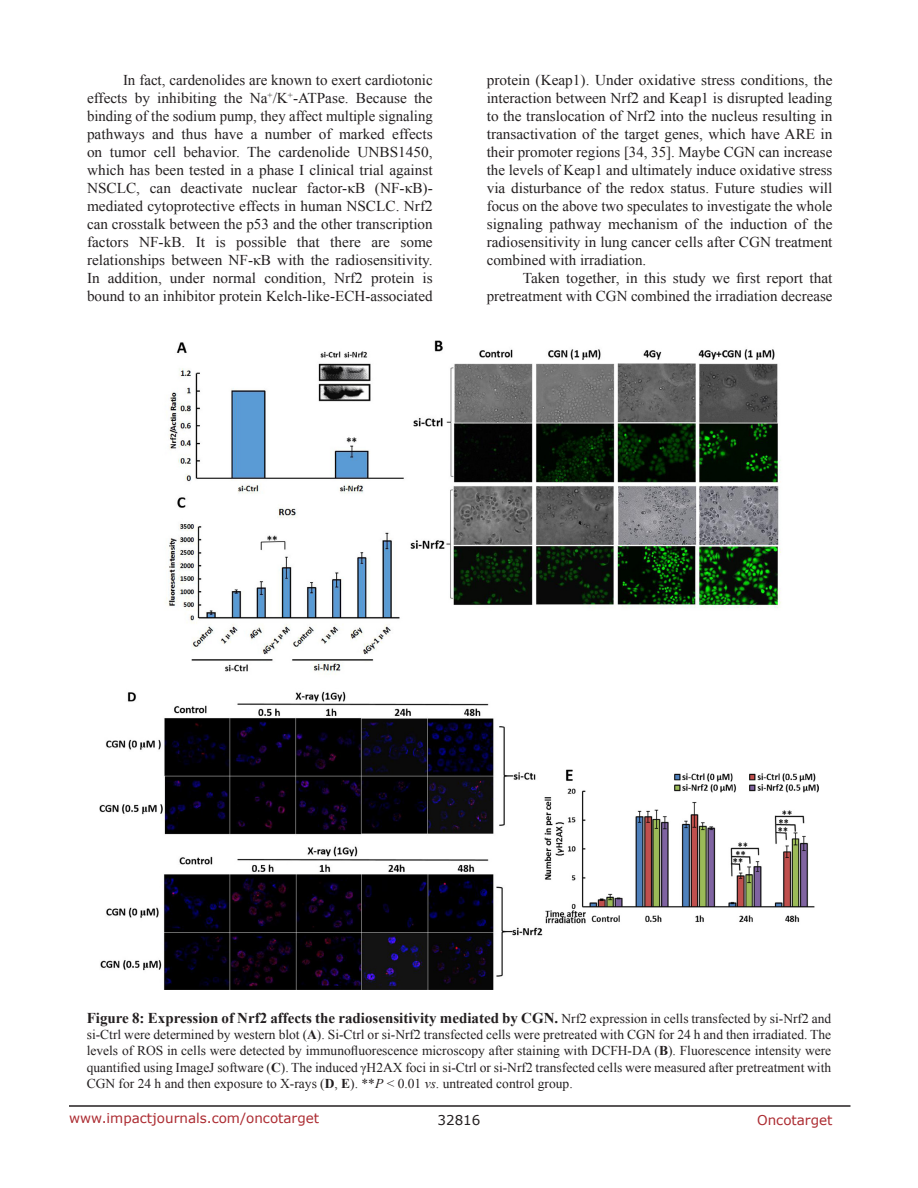
<style>
.page{position:relative;width:918px;height:1188px;background:#fff}
.page>*{position:absolute;margin:0;border:0;box-sizing:border-box;transform-origin:0 0}
.BodyText{font:15px/18px "Times New Roman";color:#231f20;text-align:justify}
.FigureText{font:700 15px "Times New Roman";color:#231f20}
.FigureText-2{font:13.5px/16.2px "Times New Roman";color:#231f20;text-align:justify}
.t1{font:13.5px "Verdana";color:#ac2b31}
.t2{font:13.5px "Verdana";color:#231f20}
.s1{font-weight:400;font-size:13.5px}
.s2{font-weight:700}
.s3{font-style:italic}
</style>
<div class="page">
<hr style="left:69px;top:1105px;width:781px;height:2px;background:#231f20">
<img style="left:100px;top:340px;width:718px;height:650px">
<p class="BodyText" style="left:87px;top:71px;width:347px;text-indent:36px">In fact, cardenolides are known to exert cardiotonic effects by inhibiting the Na<sup>+</sup>/K<sup>+</sup>-ATPase. Because the binding of the sodium pump, they affect multiple signaling pathways and thus have a number of marked effects on tumor cell behavior. The cardenolide UNBS1450, which has been tested in a phase I clinical trial against NSCLC, can deactivate nuclear factor-κB (NF-κB)- mediated cytoprotective effects in human NSCLC. Nrf2 can crosstalk between the p53 and the other transcription factors NF-kB. It is possible that there are some relationships between NF-κB with the radiosensitivity.<br>In addition, under normal condition, Nrf2 protein is bound to an inhibitor protein Kelch-like-ECH-associated</p>
<p class="BodyText" style="left:487px;top:71px;width:347px">protein (Keap1). Under oxidative stress conditions, the interaction between Nrf2 and Keap1 is disrupted leading to the translocation of Nrf2 into the nucleus resulting in transactivation of the target genes, which have ARE in their promoter regions [34, 35]. Maybe CGN can increase the levels of Keap1 and ultimately induce oxidative stress via disturbance of the redox status. Future studies will focus on the above two speculates to investigate the whole signaling pathway mechanism of the induction of the radiosensitivity in lung cancer cells after CGN treatment combined with irradiation.</p>
<p class="BodyText" style="left:487px;top:269px;width:347px;text-align:right">Taken together, in this study we first report that pretreatment with CGN combined the irradiation decrease</p>
<p class="FigureText" style="left:87px;top:1008px;width:746px">Figure 8: Expression of Nrf2 affects the radiosensitivity mediated by CGN. <span class="s1">Nrf2 expression in cells transfected by si-Nrf2 and</span></p>
<p class="FigureText-2" style="left:87px;top:1026px;width:746px">si-Ctrl were determined by western blot (<span class="s2">A</span>). Si-Ctrl or si-Nrf2 transfected cells were pretreated with CGN for 24 h and then irradiated. The levels of ROS in cells were detected by immunofluorescence microscopy after staining with DCFH-DA (<span class="s2">B</span>). Fluorescence intensity were quantified using ImageJ software (<span class="s2">C</span>). The induced γH2AX foci in si-Ctrl or si-Nrf2 transfected cells were measured after pretreatment with CGN for 24 h and then exposure to X-rays (<span class="s2">D</span>, <span class="s2">E</span>). **<span class="s3">P</span> &lt; 0.01 <span class="s3">vs</span>. untreated control group.</p>
<p class="t1" style="left:69px;top:1109px;width:252px">www.impactjournals.com/oncotarget</p>
<p class="t2" style="left:438px;top:1111px;width:44px">32816</p>
<p class="t1" style="left:757px;top:1111px;width:77px">Oncotarget</p>
</div>
